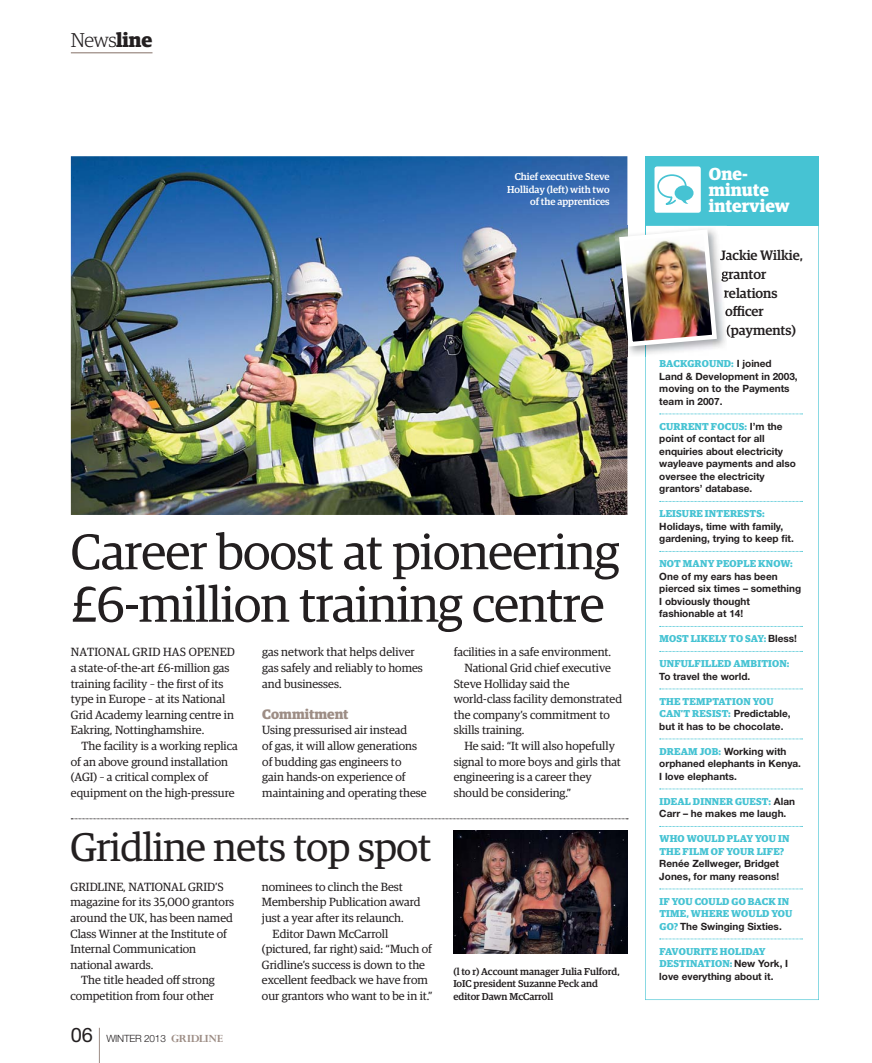
<style>
.page{position:relative;width:872px;height:1063px;background:#fff}
.page>*{position:absolute;margin:0;border:0;box-sizing:border-box;transform-origin:0 0}
.t1{font:50px/52.5px "Guardian Egyp";letter-spacing:-.01em;color:#231f20}
.t2{font:40px "Guardian Egyp";letter-spacing:-.01em;color:#231f20}
.t3{font:300 20px "Guardian Egyp";color:#231f20}
.t4{font:700 17.5px/16.2px "Guardian Egyp";color:#fff}
.t5{font:500 13.75px "Guardian Egyp";color:#231f20}
.t6{font:700 13.75px "Guardian Egyp";color:#9d8d85}
.t7{font:11.88px/15.6px "Guardian Egyp";color:#231f20}
.t8{font:700 10px/12.5px "Helvetica Neue";color:#231f20}
.t9{font:700 10px/12.5px "Guardian Egyp";letter-spacing:.02em;color:#46c3d3}
.t10{font:500 10px/12.5px "Guardian Egyp";color:#231f20}
.t11{font:500 10px/12.5px "Guardian Egyp";color:#fff;text-align:right}
.t12{font:300 10px "Helvetica Neue";letter-spacing:-.02em;color:#231f20}
.s1{font-weight:700}
.s2{font-weight:400;font-size:20px}
.s3{font-family:"Perpetua";font-weight:700;font-size:12.25px;color:#9d8d85}
.s4{font-family:"Helvetica Neue";color:#231f20}
.s5{font-family:"Guardian Egyp";color:#46c3d3}
</style>
<div class="page">
<hr style="left:99px;top:1028px;width:1px;height:35px;background:#9d8d85">
<hr style="left:71px;top:52px;width:81px;height:1px;background:#9d8d85">
<svg style="left:71px;top:818px;width:557px;height:1px"></svg>
<img style="left:71px;top:156px;width:556px;height:359px">
<svg style="left:645px;top:225px;width:173px;height:775px"></svg>
<svg style="left:659px;top:414px;width:143px;height:1px"></svg>
<svg style="left:659px;top:501px;width:143px;height:1px"></svg>
<svg style="left:659px;top:551px;width:143px;height:1px"></svg>
<svg style="left:659px;top:626px;width:143px;height:1px"></svg>
<svg style="left:659px;top:651px;width:143px;height:1px"></svg>
<svg style="left:659px;top:689px;width:143px;height:1px"></svg>
<svg style="left:659px;top:739px;width:143px;height:1px"></svg>
<svg style="left:659px;top:789px;width:143px;height:1px"></svg>
<svg style="left:659px;top:826px;width:143px;height:1px"></svg>
<svg style="left:659px;top:889px;width:143px;height:1px"></svg>
<svg style="left:659px;top:939px;width:143px;height:1px"></svg>
<div style="left:645px;top:156px;width:173px;height:69px;background:#46c3d3"></div>
<div style="left:654px;top:166px;width:46px;height:47px;background:#fff;border-radius:3px"></div>
<div style="left:674px;top:185px;width:19px;height:16px;background:#46c3d3;border-radius:50%"></div>
<svg style="left:657px;top:174px;width:31px;height:31px"></svg>
<img style="left:615px;top:226px;width:112px;height:130px">
<img style="left:616px;top:227px;width:111px;height:122px">
<img style="left:454px;top:831px;width:173px;height:122px">
<h3 class="t3" style="left:71px;top:30px;width:83px">News<span class="s1">line</span></h3>
<p class="t11" style="left:507px;top:171px;width:104px">Chief executive Steve<br>Holliday (left) with two of the apprentices</p>
<h1 class="t1" style="left:71px;top:528px;width:550px">Career boost at pioneering £6-million training centre</h1>
<p class="t7" style="left:262px;top:645px;width:162px">gas network that helps deliver gas safely and reliably to homes and businesses.</p>
<p class="t6" style="left:262px;top:707px;width:88px">Commitment</p>
<p class="t7" style="left:262px;top:723px;width:166px">Using pressurised air instead<br>of gas, it will allow generations of budding gas engineers to<br>gain hands-on experience of maintaining and operating these</p>
<p class="t7" style="left:454px;top:645px;width:159px">facilities in a safe environment.</p>
<p class="t7" style="left:464px;top:661px;width:148px">National Grid chief executive</p>
<p class="t7" style="left:454px;top:676px;width:117px">Steve Holliday said the</p>
<p class="t7" style="left:454px;top:692px;width:170px">world-class facility demonstrated</p>
<p class="t7" style="left:454px;top:707px;width:158px">the company’s commitment to</p>
<p class="t7" style="left:454px;top:723px;width:72px">skills training.</p>
<p class="t7" style="left:464px;top:739px;width:152px">He said: “It will also hopefully</p>
<p class="t7" style="left:454px;top:754px;width:169px">signal to more boys and girls that</p>
<p class="t7" style="left:454px;top:770px;width:140px">engineering is a career they</p>
<p class="t7" style="left:454px;top:786px;width:119px">should be considering.”</p>
<p class="t7" style="left:71px;top:645px;width:165px">NATIONAL GRID HAS OPENED a state-of-the-art £6-million gas training facility – the first of its type in Europe – at its National<br>Grid Academy learning centre in<br>Eakring, Nottinghamshire.</p>
<p class="t7" style="left:71px;top:739px;width:168px;text-indent:11px">The facility is a working replica of an above ground installation (AGI) – a critical complex of equipment on the high-pressure</p>
<h2 class="t2" style="left:71px;top:828px;width:362px">Gridline nets top spot</h2>
<p class="t7" style="left:262px;top:879px;width:142px">nominees to clinch the Best</p>
<p class="t7" style="left:262px;top:895px;width:160px">Membership Publication award</p>
<p class="t7" style="left:262px;top:911px;width:143px">just a year after its relaunch.</p>
<p class="t7" style="left:272px;top:926px;width:117px">Editor Dawn McCarroll</p>
<p class="t7" style="left:262px;top:942px;width:171px">(pictured, far right) said: “Much of</p>
<p class="t7" style="left:262px;top:957px;width:165px">Gridline’s success is down to the</p>
<p class="t7" style="left:262px;top:973px;width:167px">excellent feedback we have from</p>
<p class="t7" style="left:262px;top:989px;width:172px">our grantors who want to be in it.”</p>
<p class="t7" style="left:71px;top:879px;width:154px">GRIDLINE, NATIONAL GRID’S</p>
<p class="t7" style="left:71px;top:895px;width:165px">magazine for its 35,000 grantors</p>
<p class="t7" style="left:71px;top:911px;width:164px">around the UK, has been named</p>
<p class="t7" style="left:71px;top:926px;width:158px">Class Winner at the Institute of</p>
<p class="t7" style="left:71px;top:942px;width:127px">Internal Communication</p>
<p class="t7" style="left:71px;top:957px;width:84px">national awards.</p>
<p class="t7" style="left:81px;top:973px;width:135px">The title headed off strong</p>
<p class="t7" style="left:71px;top:989px;width:145px">competition from four other</p>
<p class="t12" style="left:71px;top:1035px;width:154px"><span class="s2">06</span> WINTER 2013 <span class="s3">GRIDLINE</span></p>
<p class="t10" style="left:453px;top:966px;width:168px">(l to r) Account manager Julia Fulford,<br>IoIC president Suzanne Peck and editor Dawn McCarroll</p>
<h3 class="t4" style="left:709px;top:166px;width:82px">One&shy;minute interview</h3>
<p class="t5" style="left:720px;top:249px;width:85px">Jackie Wilkie,</p>
<p class="t5" style="left:721px;top:267px;width:46px">grantor</p>
<p class="t5" style="left:723px;top:286px;width:55px">relations</p>
<p class="t5" style="left:725px;top:305px;width:40px">officer</p>
<p class="t5" style="left:726px;top:324px;width:71px">(payments)</p>
<p class="t9" style="left:659px;top:358px;width:114px">BACKGROUND: <span class="s4">I joined</span></p>
<p class="t8" style="left:659px;top:371px;width:140px">Land &amp; Development in 2003, moving on to the Payments team in 2007.</p>
<p class="t9" style="left:659px;top:421px;width:125px">CURRENT FOCUS: <span class="s4">I’m the</span></p>
<p class="t8" style="left:659px;top:433px;width:138px">point of contact for all enquiries about electricity wayleave payments and also oversee the electricity grantors’ database.</p>
<p class="t9" style="left:659px;top:508px;width:107px">LEISURE INTERESTS:</p>
<p class="t8" style="left:659px;top:521px;width:136px">Holidays, time with family, gardening, trying to keep fit.</p>
<p class="t9" style="left:659px;top:558px;width:135px">NOT MANY PEOPLE KNOW:</p>
<p class="t8" style="left:659px;top:571px;width:143px">One of my ears has been pierced six times – something<br>I obviously thought fashionable at 14!</p>
<p class="t9" style="left:659px;top:633px;width:139px">MOST LIKELY TO SAY: <span class="s4">Bless!</span></p>
<p class="t9" style="left:659px;top:658px;width:132px">UNFULFILLED AMBITION:</p>
<p class="t8" style="left:659px;top:671px;width:92px">To travel the world.</p>
<p class="t9" style="left:659px;top:696px;width:133px">THE TEMPTATION YOU<br>CAN’T RESIST: <span class="s4">Predictable,</span></p>
<p class="t8" style="left:659px;top:721px;width:126px">but it has to be chocolate.</p>
<p class="t8" style="left:659px;top:746px;width:143px"><span class="s5">DREAM JOB:</span> Working with orphaned elephants in Kenya.<br>I love elephants.</p>
<p class="t9" style="left:659px;top:796px;width:137px">IDEAL DINNER GUEST: <span class="s4">Alan</span></p>
<p class="t8" style="left:659px;top:808px;width:129px">Carr – he makes me laugh.</p>
<p class="t9" style="left:659px;top:833px;width:131px">WHO WOULD PLAY YOU IN<br>THE FILM OF YOUR LIFE?</p>
<p class="t8" style="left:659px;top:858px;width:121px">Renée Zellweger, Bridget<br>Jones, for many reasons!</p>
<p class="t9" style="left:659px;top:896px;width:135px">IF YOU COULD GO BACK IN<br>TIME, WHERE WOULD YOU</p>
<p class="t8" style="left:659px;top:921px;width:124px"><span class="s5">GO?</span> The Swinging Sixties.</p>
<p class="t9" style="left:659px;top:946px;width:130px">FAVOURITE HOLIDAY<br>DESTINATION: <span class="s4">New York, I</span></p>
<p class="t8" style="left:659px;top:971px;width:116px">love everything about it.</p>
</div>
